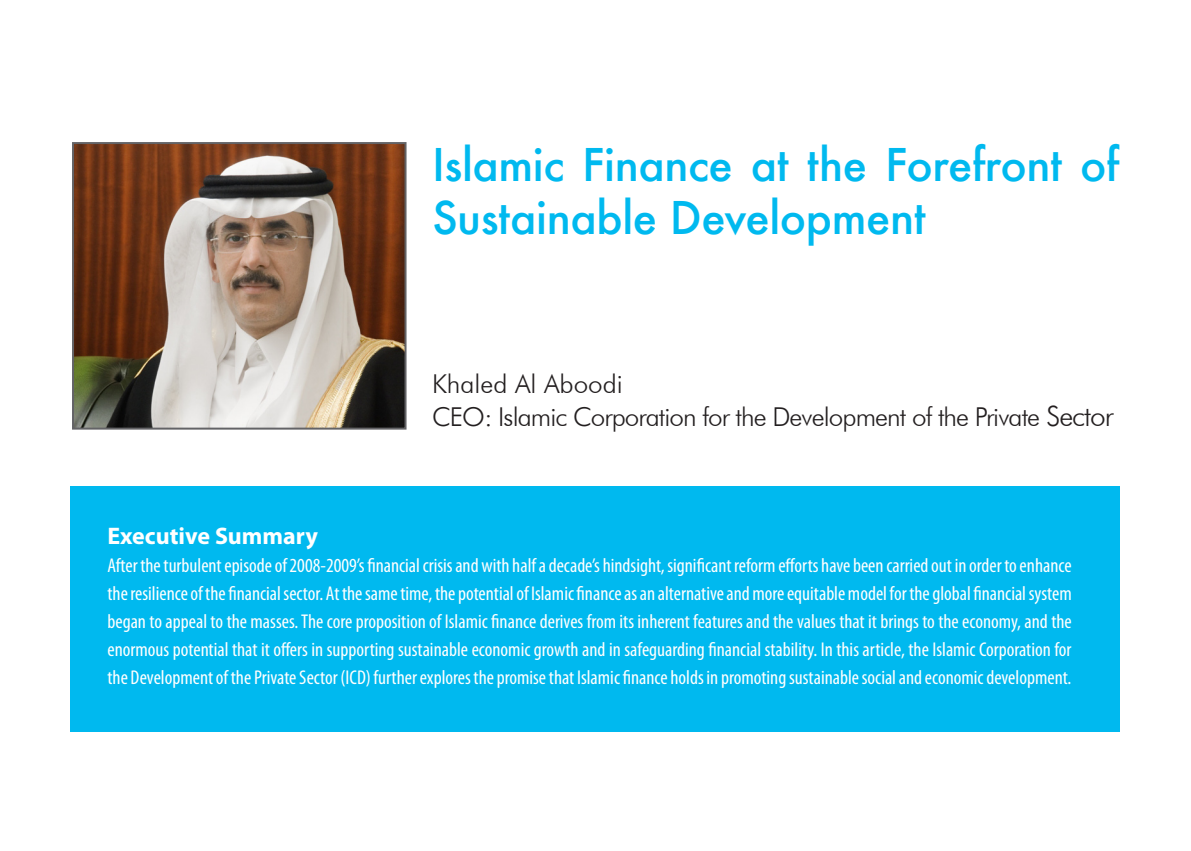
<style>
.page{position:relative;width:1191px;height:851px;background:#fff}
.page>*{position:absolute;margin:0;border:0;box-sizing:border-box;transform-origin:0 0}
.t1{font:500 44px/52.8px "Futura";letter-spacing:-.01em;color:#00b9ef}
.t2{font:300 26px "Futura BT";letter-spacing:-.035em;color:#231f20}
.t3{font:300 26px "Futura BT";color:#231f20}
.Body_1{font:700 24px "Myriad Pro";color:#fff}
.Body_1-2{font:condensed 20px/28px "Myriad Pro";color:#fff;text-align:justify}
.s1{font-size:28px}
</style>
<div class="page">
<div style="left:70px;top:486px;width:1049px;height:245px;background:#00b9ef"></div>
<img style="left:75px;top:145px;width:328px;height:281px">
<div style="left:72px;top:142px;width:334px;height:287px;border:2px solid #636366"></div>
<p class="t1" style="left:432px;top:138px;width:688px">Islamic Finance at the Forefront of<br>Sustainable Development</p>
<p class="t3" style="left:432px;top:367px;width:192px">Khaled Al Aboodi</p>
<p class="t2" style="left:432px;top:401px;width:683px">CEO: Islamic Corporation for the Development of the Private <span class="s1">Sector</span></p>
<p class="Body_1" style="left:107px;top:520px;width:212px">Executive Summary</p>
<p class="Body_1-2" style="left:107px;top:551px;width:965px">After the turbulent episode of 2008-2009’s financial crisis and with half a decade’s hindsight, significant reform efforts have been carried out in order to enhance the resilience of the financial sector. At the same time, the potential of Islamic finance as an alternative and more equitable model for the global financial system began to appeal to the masses. The core proposition of Islamic finance derives from its inherent features and the values that it brings to the economy, and the enormous potential that it offers in supporting sustainable economic growth and in safeguarding financial stability. In this article, the Islamic Corporation for the Development of the Private Sector (ICD) further explores the promise that Islamic finance holds in promoting sustainable social and economic development.</p>
</div>
